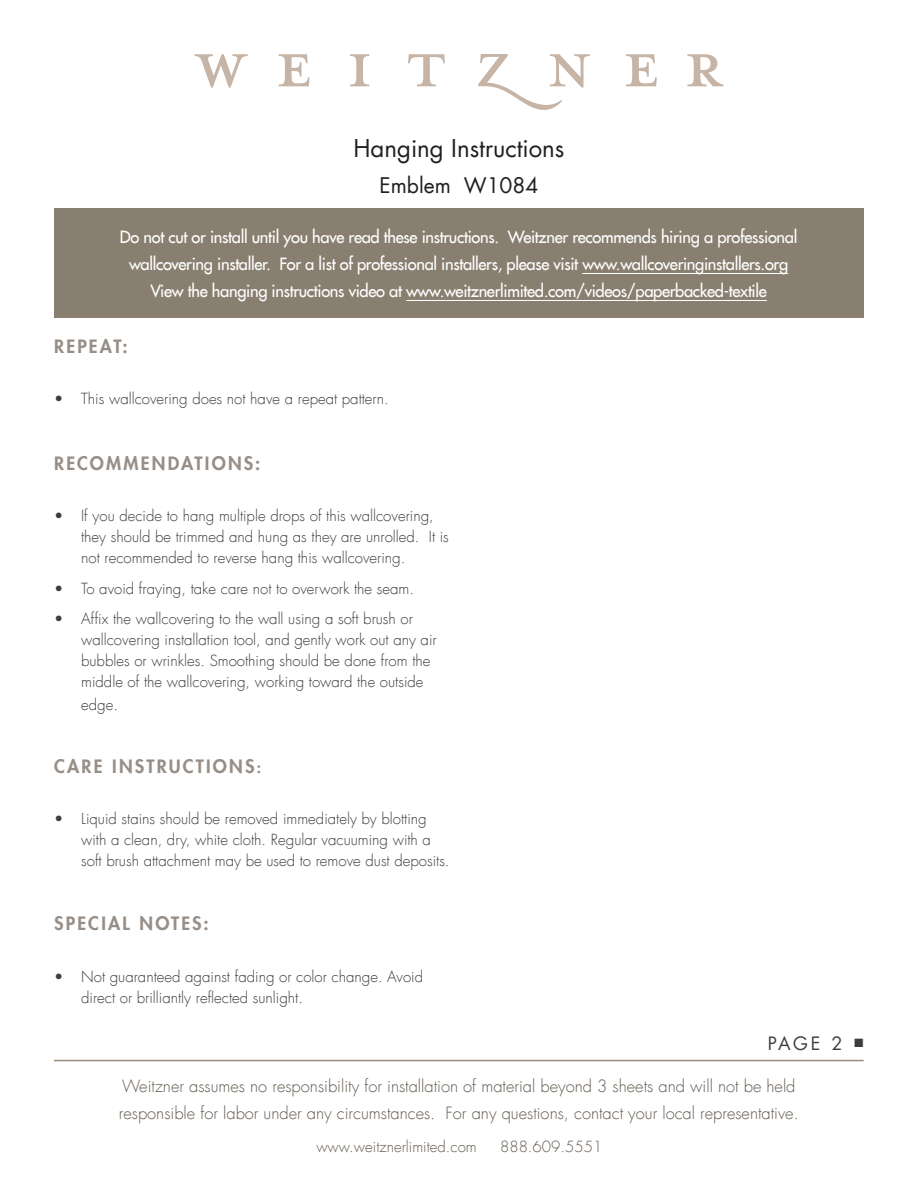
<style>
.page{position:relative;width:918px;height:1188px;background:#fff}
.page>*{position:absolute;margin:0;border:0;box-sizing:border-box;transform-origin:0 0}
.t1{font:24px "Futura LT";color:#231f20}
.t2{font:21px "Futura LT";color:#231f20}
.t3{font:800 18px "Futura LT";letter-spacing:.12em;color:#978f87}
.t4{font:18px "Futura LT";color:#3e3e3f}
.t5{font:16.5px/27px "Futura LT";letter-spacing:-.02em;color:#fff;text-align:center}
.t6{font:300 16.5px/27px "Futura LT";color:#645c52}
.t7{font:300 15px/21px "Futura LT";color:#3e3e3f}
.t8{font:300 15px "Futura LT";color:#645c52}
.s1{font-size:15px}
</style>
<div class="page">
<svg style="left:195px;top:54px;width:53px;height:34px"></svg>
<svg style="left:279px;top:54px;width:30px;height:32px"></svg>
<svg style="left:350px;top:54px;width:19px;height:32px"></svg>
<svg style="left:408px;top:54px;width:37px;height:32px"></svg>
<svg style="left:626px;top:54px;width:31px;height:32px"></svg>
<svg style="left:687px;top:54px;width:36px;height:32px"></svg>
<svg style="left:478px;top:54px;width:112px;height:56px"></svg>
<hr style="left:54px;top:1060px;width:810px;height:1px;background:#988a7c">
<div style="left:54px;top:208px;width:809px;height:110px;background:#897f70"></div>
<hr style="left:582px;top:273px;width:206px;height:1px;background:#fff">
<hr style="left:406px;top:300px;width:361px;height:1px;background:#fff">
<h1 class="t1" style="left:353px;top:133px;width:213px">Hanging Instructions</h1>
<h2 class="t2" style="left:380px;top:172px;width:160px">Emblem W1084</h2>
<p class="t5" style="left:120px;top:224px;width:679px">Do not cut or install until you have read these instructions. Weitzner recommends hiring a professional wallcovering installer. For a list of professional installers, please visit www.wallcoveringinstallers.org<br>View the hanging instructions video at www.weitznerlimited.com/videos/paperbacked-textile</p>
<p class="t3" style="left:54px;top:334px;width:75px">REPEAT:</p>
<p class="t7" style="left:54px;top:389px;width:336px">• This wallcovering does not have a repeat pattern.</p>
<p class="t3" style="left:54px;top:451px;width:208px">RECOMMENDATIONS:</p>
<p class="t7" style="left:81px;top:506px;width:369px;text-indent:-27px">• If you decide to hang multiple drops of this wallcovering, they should be trimmed and hung as they are unrolled. It is not recommended to reverse hang this wallcovering.</p>
<p class="t7" style="left:54px;top:578px;width:361px">• To avoid fraying, take care not to overwork the seam.</p>
<p class="t7" style="left:81px;top:609px;width:357px;text-indent:-27px">• Affix the wallcovering to the wall using a soft brush or wallcovering installation tool, and gently work out any air bubbles or wrinkles. Smoothing should be done from the middle of the wallcovering, working toward the outside</p>
<p class="t7" style="left:81px;top:694px;width:38px">edge.</p>
<p class="t3" style="left:54px;top:754px;width:208px">CARE INSTRUCTIONS<span class="s1">:</span></p>
<p class="t7" style="left:81px;top:809px;width:370px;text-indent:-27px">• Liquid stains should be removed immediately by blotting with a clean, dry, white cloth. Regular vacuuming with a soft brush attachment may be used to remove dust deposits.</p>
<p class="t3" style="left:54px;top:912px;width:156px">SPECIAL NOTES:</p>
<p class="t7" style="left:81px;top:966px;width:344px;text-indent:-27px">• Not guaranteed against fading or color change. Avoid direct or brilliantly reflected sunlight.</p>
<p class="t4" style="left:768px;top:1032px;width:98px">PAGE 2 <sup>■</sup></p>
<p class="t6" style="left:119px;top:1073px;width:681px">Weitzner assumes no responsibility for installation of material beyond 3 sheets and will not be held responsible for labor under any circumstances. For any questions, contact your local representative.</p>
<p class="t8" style="left:316px;top:1137px;width:162px">www.weitznerlimited.com</p>
<p class="t8" style="left:500px;top:1137px;width:104px">888.609.5551</p>
</div>
